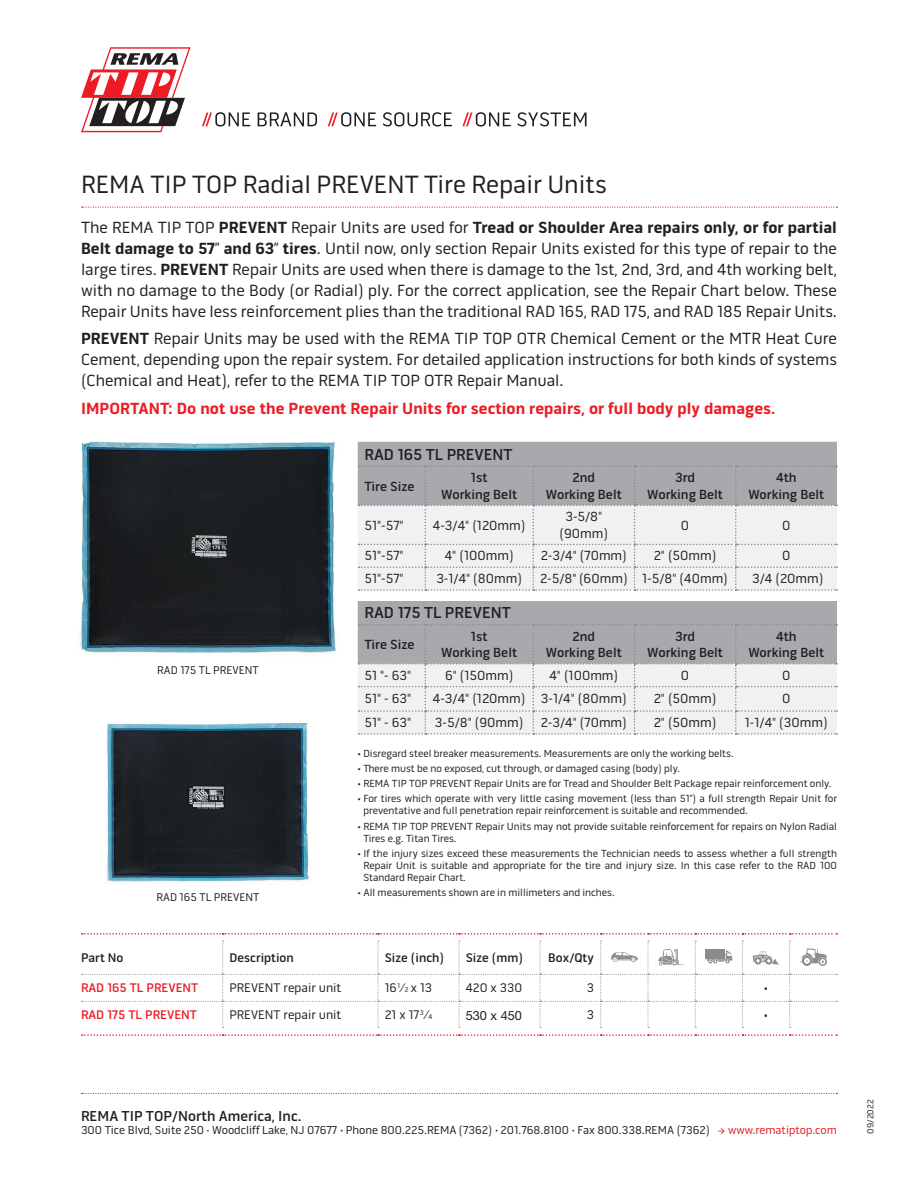
<style>
.page{position:relative;width:918px;height:1188px;background:#fff}
.page>*{position:absolute;margin:0;border:0;box-sizing:border-box;transform-origin:0 0}
.t1{font:25.5px "Pill Gothic 600 mg";color:#231f20}
.t2{font:16.5px/21px "Pill Gothic 600 mg";color:#231f20;text-align:justify}
.t3{font:700 16.5px "Pill Gothic 600 mg";color:#ed1c24}
.t4{font:500 16.2px "Pill Gothic 600 mg";color:#231f20}
.t5{font:500 14.7px "Pill Gothic 600 mg";color:#231f20}
.t6{font:13.5px/16.2px "Pill Gothic 600 mg";color:#231f20;text-align:center}
.t7{font:500 13.5px/16.2px "Pill Gothic 600 mg";color:#231f20;text-align:center}
.t8{font:12.75px "Pill Gothic 600 mg";color:#231f20}
.t9{font:500 12.75px "Pill Gothic 600 mg";color:#231f20}
.t10{font:500 12.75px "Pill Gothic 600 mg";color:#ed1c24}
.t11{font:12.75px "Helvetica Neue";color:#231f20}
.t12{font:11.7px "Pill Gothic 600 mg";color:#231f20}
.t13{font:11.4px "Pill Gothic 600 mg";color:#231f20}
.t14{font:10.5px/12px "Pill Gothic 600 mg";color:#231f20}
.t15{font:9px "Pill Gothic 600 mg";color:#231f20}
.s1{font-weight:700}
.s2{font-size:7.05px}
.s3{font-size:13.2px}
.s4{font-weight:500;font-size:13.2px}
.s5{color:#ed1c24}
</style>
<div class="page">
<svg style="left:82px;top:207px;width:755px;height:1px"></svg>
<svg style="left:81px;top:47px;width:110px;height:85px"></svg>
<svg style="left:202px;top:112px;width:385px;height:15px"></svg>
<img style="left:106px;top:723px;width:203px;height:159px">
<img style="left:80px;top:441px;width:256px;height:212px">
<div style="left:358px;top:442px;width:479px;height:24px;background:#a7a9ac"></div>
<div style="left:358px;top:601px;width:479px;height:23px;background:#a7a9ac"></div>
<svg style="left:358px;top:466px;width:479px;height:125px"></svg>
<svg style="left:358px;top:624px;width:479px;height:111px"></svg>
<svg style="left:82px;top:933px;width:755px;height:2px"></svg>
<svg style="left:82px;top:1034px;width:755px;height:2px"></svg>
<svg style="left:82px;top:941px;width:755px;height:87px"></svg>
<svg style="left:82px;top:1093px;width:755px;height:1px"></svg>
<h1 class="t1" style="left:81px;top:174px;width:527px">REMA TIP TOP Radial PREVENT Tire Repair Units</h1>
<p class="t2" style="left:81px;top:219px;width:758px">The REMA TIP TOP <span class="s1">PREVENT</span> Repair Units are used for <span class="s1">Tread or Shoulder Area repairs only, or for partial Belt damage to 57</span>” <span class="s1">and 63</span>” <span class="s1">tires</span>. Until now, only section Repair Units existed for this type of repair to the large tires. <span class="s1">PREVENT</span> Repair Units are used when there is damage to the 1st, 2nd, 3rd, and 4th working belt, with no damage to the Body (or Radial) ply. For the correct application, see the Repair Chart below. These Repair Units have less reinforcement plies than the traditional RAD 165, RAD 175, and RAD 185 Repair Units.</p>
<p class="t2" style="left:81px;top:331px;width:758px"><span class="s1">PREVENT</span> Repair Units may be used with the REMA TIP TOP OTR Chemical Cement or the MTR Heat Cure Cement, depending upon the repair system. For detailed application instructions for both kinds of systems (Chemical and Heat), refer to the REMA TIP TOP OTR Repair Manual.</p>
<h2 class="t3" style="left:81px;top:402px;width:696px">IMPORTANT: Do not use the Prevent Repair Units for section repairs, or full body ply damages.</h2>
<p class="t13" style="left:157px;top:666px;width:103px">RAD 175 TL PREVENT</p>
<p class="t13" style="left:157px;top:892px;width:105px">RAD 165 TL PREVENT</p>
<h3 class="t4" style="left:364px;top:448px;width:150px">RAD 165 TL PREVENT</h3>
<p class="t7" style="left:364px;top:480px;width:52px">Tire Size</p>
<p class="t7" style="left:441px;top:472px;width:78px">1st<br>Working Belt</p>
<p class="t7" style="left:546px;top:472px;width:78px">2nd<br>Working Belt</p>
<p class="t7" style="left:647px;top:472px;width:78px">3rd<br>Working Belt</p>
<p class="t7" style="left:748px;top:472px;width:78px">4th<br>Working Belt</p>
<p class="t6" style="left:364px;top:519px;width:41px">51"-57"</p>
<p class="t6" style="left:433px;top:519px;width:94px">4-3/4" (120mm)</p>
<p class="t6" style="left:560px;top:511px;width:50px">3-5/8" (90mm)</p>
<p class="t6" style="left:681px;top:519px;width:10px">0</p>
<p class="t6" style="left:782px;top:519px;width:10px">0</p>
<p class="t6" style="left:364px;top:550px;width:41px">51"-57"</p>
<p class="t6" style="left:445px;top:550px;width:70px">4" (100mm)</p>
<p class="t6" style="left:541px;top:550px;width:88px">2-3/4" (70mm)</p>
<p class="t6" style="left:654px;top:550px;width:64px">2" (50mm)</p>
<p class="t6" style="left:782px;top:550px;width:10px">0</p>
<p class="t6" style="left:364px;top:573px;width:41px">51"-57"</p>
<p class="t6" style="left:436px;top:573px;width:87px">3-1/4" (80mm)</p>
<p class="t6" style="left:540px;top:573px;width:190px">2-5/8" (60mm) 1-5/8" (40mm)</p>
<p class="t6" style="left:752px;top:573px;width:73px">3/4 (20mm)</p>
<h3 class="t4" style="left:364px;top:606px;width:148px">RAD 175 TL PREVENT</h3>
<p class="t7" style="left:364px;top:638px;width:52px">Tire Size</p>
<p class="t7" style="left:441px;top:630px;width:78px">1st<br>Working Belt</p>
<p class="t7" style="left:546px;top:630px;width:78px">2nd<br>Working Belt</p>
<p class="t7" style="left:647px;top:630px;width:78px">3rd<br>Working Belt</p>
<p class="t7" style="left:748px;top:630px;width:78px">4th<br>Working Belt</p>
<p class="t6" style="left:364px;top:669px;width:48px">51 "- 63"</p>
<p class="t6" style="left:445px;top:669px;width:70px">6" (150mm)</p>
<p class="t6" style="left:549px;top:669px;width:70px">4" (100mm)</p>
<p class="t6" style="left:681px;top:669px;width:10px">0</p>
<p class="t6" style="left:782px;top:669px;width:10px">0</p>
<p class="t6" style="left:364px;top:693px;width:48px">51" - 63"</p>
<p class="t6" style="left:433px;top:693px;width:195px">4-3/4" (120mm) 3-1/4" (80mm)</p>
<p class="t6" style="left:654px;top:693px;width:64px">2" (50mm)</p>
<p class="t6" style="left:782px;top:693px;width:10px">0</p>
<p class="t6" style="left:364px;top:716px;width:48px">51" - 63"</p>
<p class="t6" style="left:435px;top:716px;width:90px">3-5/8" (90mm)</p>
<p class="t6" style="left:541px;top:716px;width:88px">2-3/4" (70mm)</p>
<p class="t6" style="left:654px;top:716px;width:64px">2" (50mm)</p>
<p class="t6" style="left:745px;top:716px;width:84px">1-1/4" (30mm)</p>
<p class="t14" style="left:357px;top:749px;width:378px">• Disregard steel breaker measurements. Measurements are only the working belts.</p>
<p class="t14" style="left:357px;top:764px;width:324px">• There must be no exposed, cut through, or damaged casing (body) ply.</p>
<p class="t14" style="left:357px;top:779px;width:476px">• REMA TIP TOP PREVENT Repair Units are for Tread and Shoulder Belt Package repair reinforcement only.</p>
<p class="t14" style="left:363px;top:794px;width:475px;text-indent:-6px">• For tires which operate with very little casing movement (less than 51”) a full strength Repair Unit for preventative and full penetration repair reinforcement is suitable and recommended.</p>
<p class="t14" style="left:363px;top:822px;width:475px;text-indent:-6px">• REMA TIP TOP PREVENT Repair Units may not provide suitable reinforcement for repairs on Nylon Radial<br>Tires e.g. Titan Tires.</p>
<p class="t14" style="left:363px;top:849px;width:475px;text-align:justify;text-indent:-6px">• If the injury sizes exceed these measurements the Technician needs to assess whether a full strength Repair Unit is suitable and appropriate for the tire and injury size. In this case refer to the RAD 100<br>Standard Repair Chart.</p>
<p class="t14" style="left:357px;top:888px;width:259px">• All measurements shown are in millimeters and inches.</p>
<p class="t9" style="left:81px;top:953px;width:44px">Part No</p>
<p class="t9" style="left:230px;top:953px;width:66px">Description</p>
<p class="t9" style="left:385px;top:953px;width:61px">Size (inch)</p>
<p class="t9" style="left:466px;top:953px;width:59px">Size (mm)</p>
<p class="t9" style="left:548px;top:953px;width:47px">Box/Qty</p>
<p class="t10" style="left:81px;top:983px;width:119px">RAD 165 TL PREVENT</p>
<p class="t8" style="left:230px;top:983px;width:113px">PREVENT repair unit</p>
<p class="t8" style="left:385px;top:983px;width:49px">16 <sup>1</sup>⁄<span class="s2">2</span> x 13</p>
<p class="t8" style="left:466px;top:983px;width:58px">420 x 330</p>
<p class="t8" style="left:587px;top:983px;width:9px">3</p>
<p class="t8" style="left:764px;top:983px;width:6px">•</p>
<p class="t10" style="left:81px;top:1010px;width:118px">RAD 175 TL PREVENT</p>
<p class="t8" style="left:230px;top:1010px;width:113px">PREVENT repair unit</p>
<p class="t8" style="left:385px;top:1010px;width:49px">21 x 17 <sup>3</sup>⁄<span class="s2">4</span></p>
<p class="t11" style="left:466px;top:1011px;width:58px">530 x 450</p>
<p class="t8" style="left:587px;top:1010px;width:9px">3</p>
<p class="t8" style="left:764px;top:1010px;width:6px">•</p>
<h3 class="t5" style="left:81px;top:1110px;width:222px">REMA TIP TOP/North America, Inc.</h3>
<p class="t12" style="left:81px;top:1125px;width:757px">300 Tice Blvd, Suite 250 <span class="s3">·</span> Woodcliff Lake, NJ 07677 <span class="s4">·</span> Phone 800.225.REMA (7362) <span class="s4">·</span> 201.768.8100 <span class="s4">·</span> Fax 800.338.REMA (7362) <span class="s5">→ www.rematiptop.com</span></p>
<p class="t15" style="left:867px;top:1134px;width:36px;rotate:-90deg">09/2022</p>
</div>
